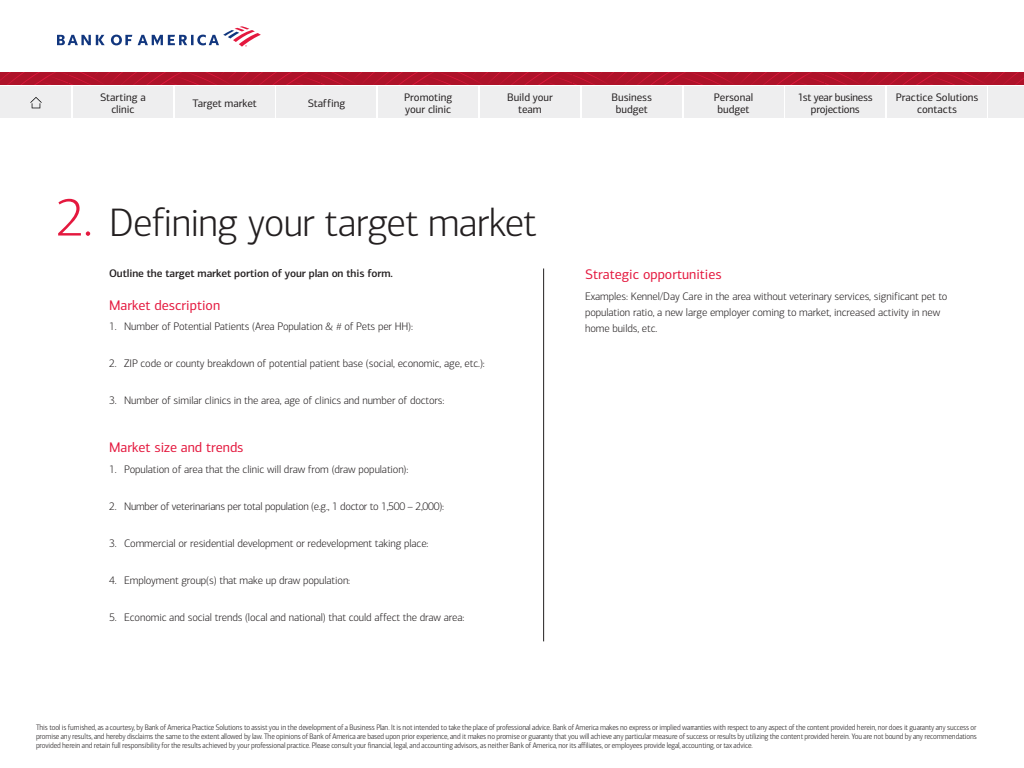
<style>
.page{position:relative;width:1024px;height:768px;background:#fff}
.page>*{position:absolute;margin:0;border:0;box-sizing:border-box;transform-origin:0 0}
.Black_Subheads{font:300 53px "Connections";color:#e4183e}
.Black_Subheads-2{font:300 40px "Connections";letter-spacing:-.025em;color:#231f20}
.Small_subheads{font:14px "Connections";color:#e4183e}
.Body{font:300 11px/16px "Connections";letter-spacing:-.01em;color:#231f20}
.t1{font:11px/12px "Connections";letter-spacing:-.005em;color:#231f20;text-align:center}
.Body-2{font:500 11px "Connections";letter-spacing:-.01em;color:#231f20}
.t2{font:11px/12px "Connections";letter-spacing:-.025em;color:#231f20;text-align:center}
.t3{font:300 8px/9.2px "Connections Condensed";letter-spacing:-.01em;color:#231f20;text-align:justify}
</style>
<div class="page">
<div style="left:989px;top:87px;width:35px;height:31px;background:#eeeeef"></div>
<div style="left:73px;top:87px;width:100px;height:31px;background:#eeeeef"></div>
<div style="left:277px;top:87px;width:99px;height:31px;background:#eeeeef"></div>
<div style="left:582px;top:87px;width:100px;height:31px;background:#eeeeef"></div>
<div style="left:480px;top:87px;width:100px;height:31px;background:#eeeeef"></div>
<div style="left:684px;top:87px;width:99px;height:31px;background:#eeeeef"></div>
<div style="left:785px;top:87px;width:100px;height:31px;background:#eeeeef"></div>
<div style="left:887px;top:87px;width:100px;height:31px;background:#eeeeef"></div>
<div style="left:175px;top:87px;width:100px;height:31px;background:#eeeeef"></div>
<div style="left:378px;top:87px;width:100px;height:31px;background:#eeeeef"></div>
<div style="left:0;top:87px;width:71px;height:31px;background:#eeeeef"></div>
<svg style="left:30px;top:97px;width:12px;height:11px"></svg>
<svg style="left:0;top:73px;width:1024px;height:12px;background:#b1122a"></svg>
<svg style="left:57px;top:26px;width:204px;height:21px"></svg>
<hr style="left:543px;top:268px;width:1px;height:373px;background:#231f20">
<h3 class="t1" style="left:507px;top:91px;width:47px">Build your team</h3>
<h3 class="t1" style="left:714px;top:91px;width:41px">Personal budget</h3>
<h3 class="t2" style="left:798px;top:91px;width:76px">1st year business projections</h3>
<h3 class="t1" style="left:896px;top:91px;width:84px">Practice Solutions contacts</h3>
<h3 class="t1" style="left:100px;top:91px;width:47px">Starting a clinic</h3>
<h3 class="t1" style="left:308px;top:97px;width:39px">Staffing</h3>
<h3 class="t1" style="left:612px;top:91px;width:42px">Business budget</h3>
<h3 class="t1" style="left:193px;top:97px;width:66px">Target market</h3>
<h3 class="t1" style="left:404px;top:91px;width:50px;text-align:left">Promoting your clinic</h3>
<p class="Black_Subheads" style="left:56px;top:187px;width:38px">2.</p>
<p class="Black_Subheads-2" style="left:109px;top:199px;width:429px">Defining your target market</p>
<p class="Body-2" style="left:109px;top:266px;width:285px">Outline the target market portion of your plan on this form.</p>
<p class="Small_subheads" style="left:109px;top:297px;width:113px">Market description</p>
<p class="Body" style="left:109px;top:319px;width:305px">1. Number of Potential Patients (Area Population &amp; # of Pets per HH):</p>
<p class="Body" style="left:109px;top:356px;width:377px">2. ZIP code or county breakdown of potential patient base (social, economic, age, etc.):</p>
<p class="Body" style="left:109px;top:393px;width:337px">3. Number of similar clinics in the area, age of clinics and number of doctors:</p>
<p class="Small_subheads" style="left:109px;top:439px;width:136px">Market size and trends</p>
<p class="Body" style="left:109px;top:461px;width:301px">1. Population of area that the clinic will draw from (draw population):</p>
<p class="Body" style="left:109px;top:498px;width:336px">2. Number of veterinarians per total population (e.g., 1 doctor to 1,500 – 2,000):</p>
<p class="Body" style="left:109px;top:535px;width:321px">3. Commercial or residential development or redevelopment taking place:</p>
<p class="Body" style="left:109px;top:572px;width:243px">4. Employment group(s) that make up draw population:</p>
<p class="Body" style="left:109px;top:609px;width:357px">5. Economic and social trends (local and national) that could affect the draw area:</p>
<p class="Small_subheads" style="left:585px;top:266px;width:138px">Strategic opportunities</p>
<p class="Body" style="left:585px;top:288px;width:364px">Examples: Kennel/Day Care in the area without veterinary services, significant pet to population ratio, a new large employer coming to market, increased activity in new home builds, etc.</p>
<p class="t3" style="left:36px;top:722px;width:942px">This tool is furnished, as a courtesy, by Bank of America Practice Solutions to assist you in the development of a Business Plan. It is not intended to take the place of professional advice. Bank of America makes no express or implied warranties with respect to any aspect of the content provided herein, nor does it guaranty any success or promise any results, and hereby disclaims the same to the extent allowed by law. The opinions of Bank of America are based upon prior experience, and it makes no promise or guaranty that you will achieve any particular measure of success or results by utilizing the content provided herein. You are not bound by any recommendations provided herein and retain full responsibility for the results achieved by your professional practice. Please consult your financial, legal, and accounting advisors, as neither Bank of America, nor its affiliates, or employees provide legal, accounting, or tax advice.</p>
</div>
